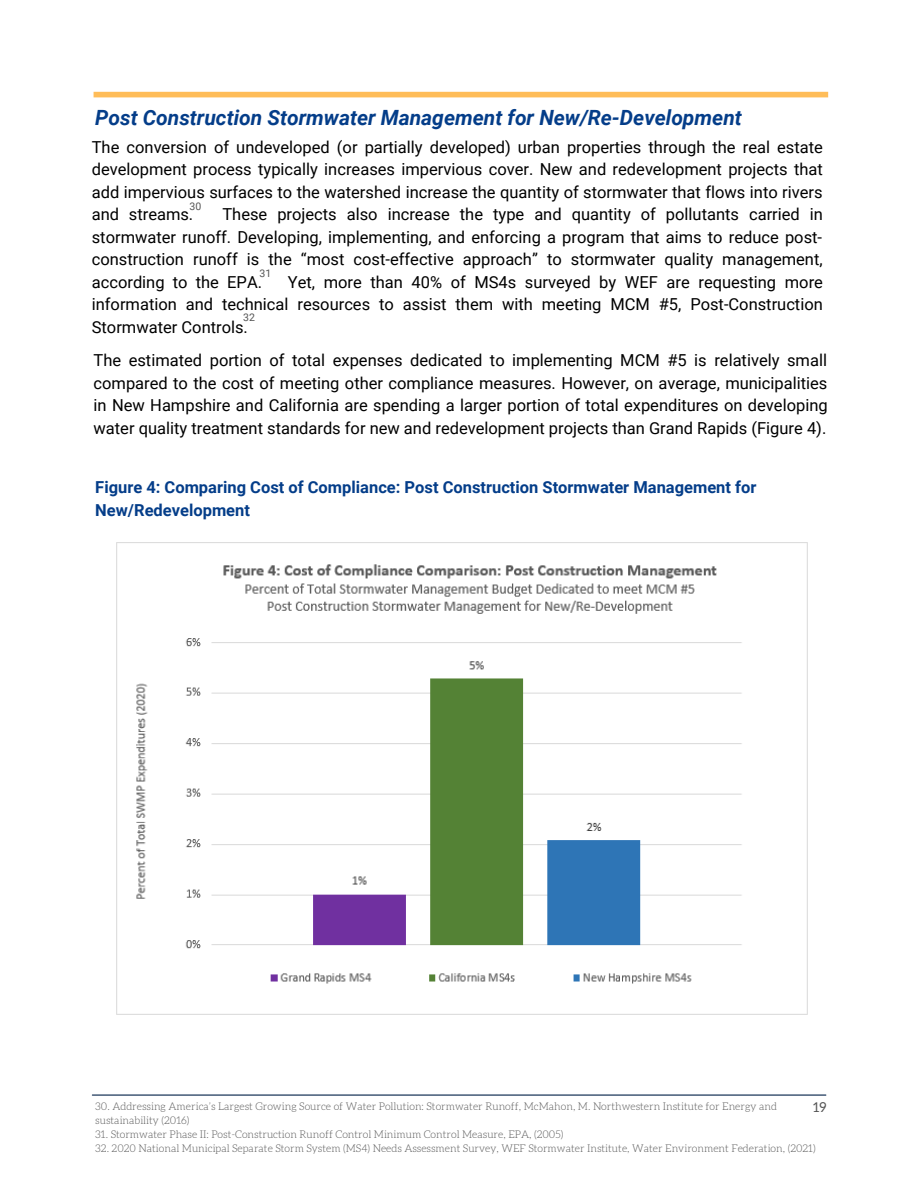
<style>
.page{position:relative;width:918px;height:1188px;background:#fff}
.page>*{position:absolute;margin:0;border:0;box-sizing:border-box;transform-origin:0 0}
.t1{font:italic 700 21px "Roboto";color:#043d89}
.t2{font:16.5px/22.5px "Roboto";color:#000;text-align:justify}
.t3{font:700 16.5px/22.5px "Roboto";color:#043d89}
.t4{font:13.5px "Aleo";color:#545454}
.t5{font:300 10.5px/14px "Aleo";color:#545454}
.t6{font:10.5px "Roboto";color:#545454}
</style>
<div class="page">
<hr style="left:92px;top:1095px;width:734px;height:1px;background:#042249">
<div style="left:94px;top:92px;width:734px;height:5px;background:#ffbd59"></div>
<img style="left:116px;top:542px;width:692px;height:473px">
<p class="t1" style="left:95px;top:106px;width:648px">Post Construction Stormwater Management for New/Re-Development</p>
<p class="t2" style="left:92px;top:136px;width:733px">The conversion of undeveloped (or partially developed) urban properties through the real estate development process typically increases impervious cover. New and redevelopment projects that add impervious surfaces to the watershed increase the quantity of stormwater that flows into rivers and streams.</p>
<p class="t6" style="left:190px;top:201px;width:13px">30</p>
<p class="t2" style="left:92px;top:203px;width:733px;text-indent:131px">These projects also increase the type and quantity of pollutants carried in stormwater runoff. Developing, implementing, and enforcing a program that aims to reduce post&shy;construction runoff is the “most cost-effective approach” to stormwater quality management, according to the EPA.</p>
<p class="t6" style="left:259px;top:267px;width:13px">31</p>
<p class="t2" style="left:92px;top:271px;width:733px;text-indent:196px">Yet, more than 40% of MS4s surveyed by WEF are requesting more information and technical resources to assist them with meeting MCM #5, Post-Construction Stormwater Controls.</p>
<p class="t6" style="left:243px;top:311px;width:13px">32</p>
<p class="t2" style="left:94px;top:349px;width:736px">The estimated portion of total expenses dedicated to implementing MCM #5 is relatively small compared to the cost of meeting other compliance measures. However, on average, municipalities in New Hampshire and California are spending a larger portion of total expenditures on developing water quality treatment standards for new and redevelopment projects than Grand Rapids (Figure 4).</p>
<p class="t3" style="left:95px;top:477px;width:663px">Figure 4: Comparing Cost of Compliance: Post Construction Stormwater Management for<br>New/Redevelopment</p>
<p class="t5" style="left:95px;top:1100px;width:683px">30. Addressing America’s Largest Growing Source of Water Pollution: Stormwater Runoff, McMahon, M. Northwestern Institute for Energy and sustainability (2016)</p>
<p class="t5" style="left:95px;top:1128px;width:470px">31. Stormwater Phase II: Post-Construction Runoff Control Minimum Control Measure, EPA, (2005)</p>
<p class="t5" style="left:95px;top:1142px;width:722px">32. 2020 National Municipal Separate Storm System (MS4) Needs Assessment Survey, WEF Stormwater Institute, Water Environment Federation, (2021)</p>
<p class="t4" style="left:813px;top:1100px;width:15px">19</p>
</div>
